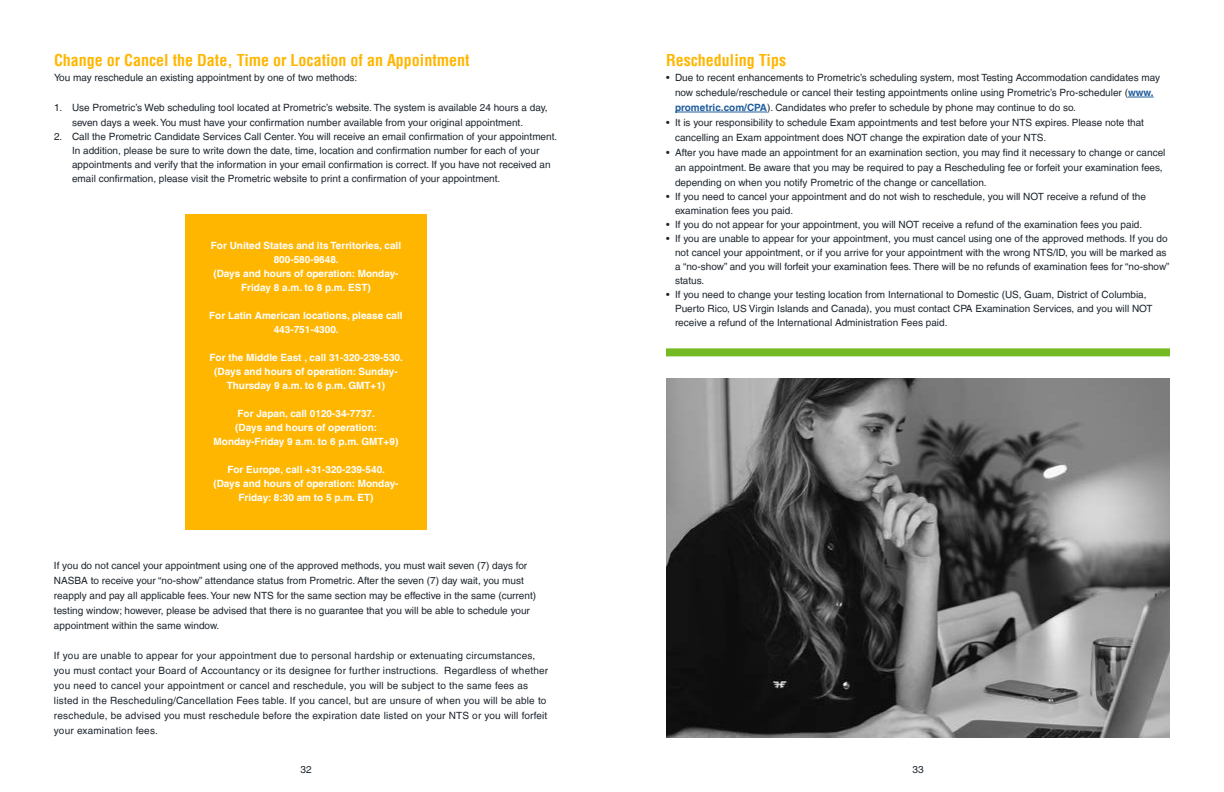
<style>
.page{position:relative;width:1224px;height:792px;background:#fff}
.page>*{position:absolute;margin:0;border:0;box-sizing:border-box;transform-origin:0 0}
.t1{font:700 condensed 16px "Helvetica LT";color:#ffb600}
.t2{font:10px/15px "Helvetica LT";color:#1c252d}
.t3{font:10px/15px "Helvetica LT";letter-spacing:.02em;color:#1c252d}
.t4{font:700 10px/14px "Helvetica LT";color:#fff;text-align:center}
.s1{font-weight:700;color:#215e9e}
</style>
<div class="page">
<div style="left:185px;top:214px;width:242px;height:316px;background:#ffb600"></div>
<svg style="left:1128px;top:97px;width:26px;height:1px"></svg>
<hr style="left:675px;top:112px;width:92px;height:1px;background:#215e9e">
<div style="left:666px;top:348px;width:504px;height:8px;background:#74bb23"></div>
<img style="left:666px;top:378px;width:504px;height:360px">
<h1 class="t1" style="left:54px;top:50px;width:417px">Change or Cancel the Date, Time or Location of an Appointment</h1>
<p class="t2" style="left:54px;top:70px;width:305px">You may reschedule an existing appointment by one of two methods:</p>
<p class="t2" style="left:72px;top:100px;width:477px;text-indent:-18px">1. Use Prometric’s Web scheduling tool located at Prometric’s website. The system is available 24 hours a day, seven days a week. You must have your confirmation number available from your original appointment.</p>
<p class="t2" style="left:72px;top:129px;width:487px;line-height:14px;text-indent:-18px">2. Call the Prometric Candidate Services Call Center. You will receive an email confirmation of your appointment.<br>In addition, please be sure to write down the date, time, location and confirmation number for each of your appointments and verify that the information in your email confirmation is correct. If you have not received an email confirmation, please visit the Prometric website to print a confirmation of your appointment.</p>
<p class="t4" style="left:211px;top:239px;width:192px">For United States and its Territories, call<br>800-580-9648.<br>(Days and hours of operation: Monday-<br>Friday 8 a.m. to 8 p.m. EST)</p>
<p class="t4" style="left:209px;top:309px;width:195px">For Latin American locations, please call<br>443-751-4300.</p>
<p class="t4" style="left:209px;top:351px;width:195px">For the Middle East , call 31-320-239-530. (Days and hours of operation: Sunday-<br>Thursday 9 a.m. to 6 p.m. GMT+1)</p>
<p class="t4" style="left:214px;top:407px;width:186px">For Japan, call 0120-34-7737.<br>(Days and hours of operation:<br>Monday-Friday 9 a.m. to 6 p.m. GMT+9)</p>
<p class="t4" style="left:213px;top:463px;width:187px">For Europe, call +31-320-239-540. (Days and hours of operation: Monday-<br>Friday: 8:30 am to 5 p.m. ET)</p>
<p class="t2" style="left:54px;top:558px;width:484px">If you do not cancel your appointment using one of the approved methods, you must wait seven (7) days for NASBA to receive your “no-show” attendance status from Prometric. After the seven (7) day wait, you must reapply and pay all applicable fees. Your new NTS for the same section may be effective in the same (current) testing window; however, please be advised that there is no guarantee that you will be able to schedule your appointment within the same window.</p>
<p class="t3" style="left:54px;top:648px;width:496px">If you are unable to appear for your appointment due to personal hardship or extenuating circumstances, you must contact your Board of Accountancy or its designee for further instructions. Regardless of whether you need to cancel your appointment or cancel and reschedule, you will be subject to the same fees as listed in the Rescheduling/Cancellation Fees table. If you cancel, but are unsure of when you will be able to reschedule, be advised you must reschedule before the expiration date listed on your NTS or you will forfeit your examination fees.</p>
<h1 class="t1" style="left:666px;top:50px;width:122px">Rescheduling Tips</h1>
<p class="t2" style="left:675px;top:70px;width:487px;text-indent:-9px">• Due to recent enhancements to Prometric’s scheduling system, most Testing Accommodation candidates may now schedule/reschedule or cancel their testing appointments online using Prometric’s Pro-scheduler (<span class="s1">www. prometric.com/CPA</span>). Candidates who prefer to schedule by phone may continue to do so.</p>
<p class="t2" style="left:675px;top:115px;width:471px;text-indent:-9px">• It is your responsibility to schedule Exam appointments and test before your NTS expires. Please note that cancelling an Exam appointment does NOT change the expiration date of your NTS.</p>
<p class="t2" style="left:675px;top:145px;width:492px;text-indent:-9px">• After you have made an appointment for an examination section, you may find it necessary to change or cancel an appointment. Be aware that you may be required to pay a Rescheduling fee or forfeit your examination fees, depending on when you notify Prometric of the change or cancellation.</p>
<p class="t2" style="left:675px;top:189px;width:473px;line-height:14px;text-indent:-9px">• If you need to cancel your appointment and do not wish to reschedule, you will NOT receive a refund of the examination fees you paid.</p>
<p class="t2" style="left:666px;top:217px;width:478px">• If you do not appear for your appointment, you will NOT receive a refund of the examination fees you paid.</p>
<p class="t2" style="left:675px;top:231px;width:496px;line-height:14px;text-indent:-9px">• If you are unable to appear for your appointment, you must cancel using one of the approved methods. If you do not cancel your appointment, or if you arrive for your appointment with the wrong NTS/ID, you will be marked as a “no-show” and you will forfeit your examination fees. There will be no refunds of examination fees for “no-show” status.</p>
<p class="t2" style="left:675px;top:287px;width:479px;line-height:14px;text-indent:-9px">• If you need to change your testing location from International to Domestic (US, Guam, District of Columbia,<br>Puerto Rico, US Virgin Islands and Canada), you must contact CPA Examination Services, and you will NOT receive a refund of the International Administration Fees paid.</p>
<p class="t2" style="left:300px;top:762px;width:13px">32</p>
<p class="t2" style="left:912px;top:762px;width:13px">33</p>
</div>
